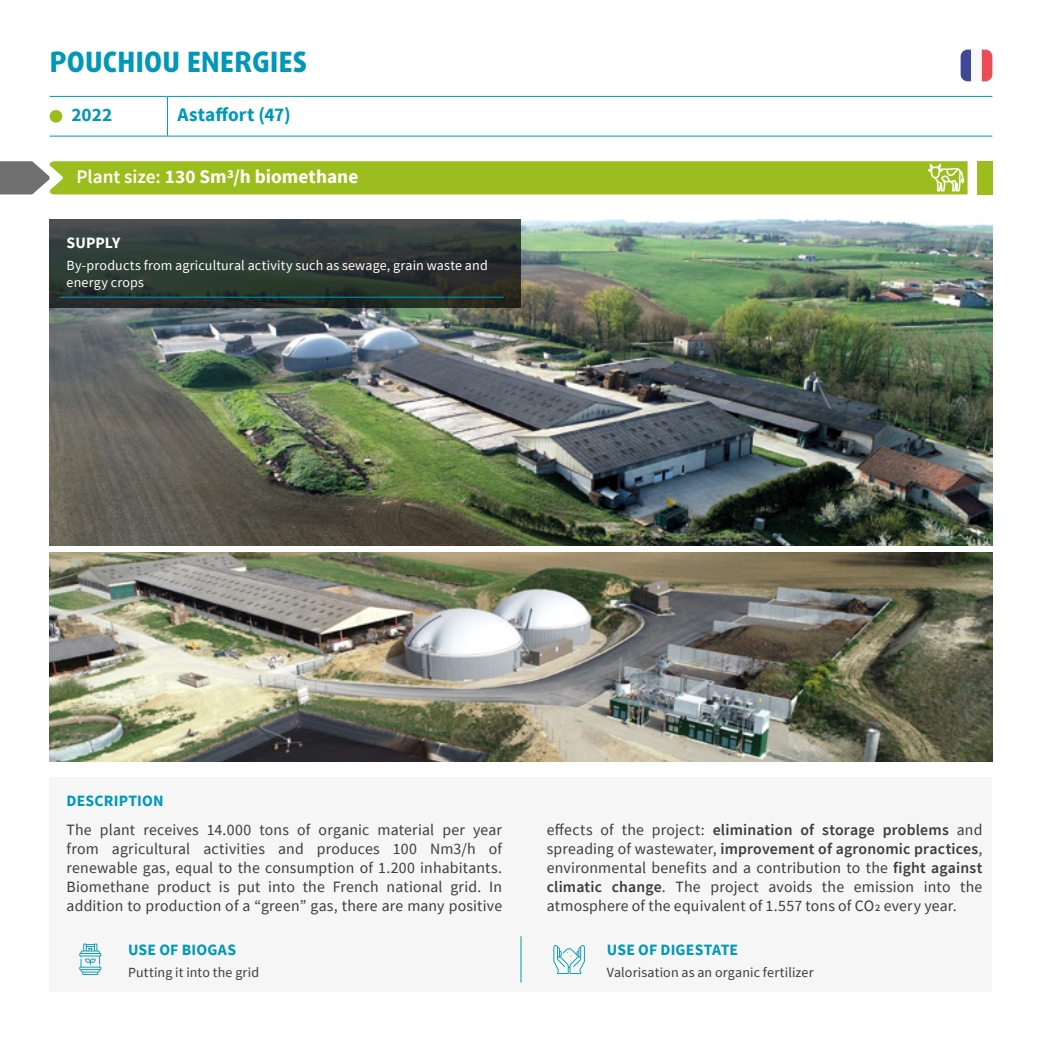
<style>
.page{position:relative;width:1042px;height:1042px;background:#fff}
.page>*{position:absolute;margin:0;border:0;box-sizing:border-box;transform-origin:0 0}
.t1{font:800 28px "Daxline OT";letter-spacing:.01em;color:#0098b6}
.body{font:700 19.25px "Source Sans Pro";letter-spacing:.005em;color:#fff}
.t2{font:700 19.25px "Source Sans Pro";letter-spacing:.005em;color:#0098b6}
.t3{font:15.75px/18.9px "Source Sans Pro";letter-spacing:.01em;color:#3c3c3b;text-align:justify}
.body-2{font:700 15.75px "Source Sans Pro";letter-spacing:.015em;color:#0098b6}
.body-3{font:700 15.75px "Source Sans Pro";letter-spacing:.005em;color:#fff}
.t4{font:14px/16.8px "Source Sans Pro";letter-spacing:.01em;color:#fff}
.t5{font:14px "Source Sans Pro";letter-spacing:.01em;color:#3c3c3b}
.s1{font-weight:600}
</style>
<div class="page">
<div style="left:977px;top:161px;width:15px;height:33px;background:#9bbe1e"></div>
<img style="left:50px;top:219px;width:942px;height:327px">
<svg style="left:50px;top:219px;width:471px;height:88px;background:#303935"></svg>
<hr style="left:60px;top:297px;width:444px;height:1px;background:#0098b6">
<hr style="left:50px;top:96px;width:117px;height:1px;background:#0098b6">
<hr style="left:167px;top:96px;width:825px;height:1px;background:#0098b6">
<hr style="left:167px;top:97px;width:1px;height:39px;background:#0098b6">
<hr style="left:50px;top:136px;width:117px;height:1px;background:#0098b6">
<hr style="left:167px;top:136px;width:825px;height:1px;background:#0098b6">
<div style="left:50px;top:110px;width:12px;height:13px;background:#9bbe1e;border-radius:50%"></div>
<div style="left:50px;top:777px;width:942px;height:215px;background:#f7f6f7"></div>
<svg style="left:520px;top:936px;width:1px;height:46px"></svg>
<svg style="left:79px;top:943px;width:22px;height:32px"></svg>
<svg style="left:553px;top:945px;width:32px;height:29px"></svg>
<svg style="left:960px;top:50px;width:11px;height:31px"></svg>
<div style="left:971px;top:50px;width:11px;height:31px;background:#f8f8f8"></div>
<svg style="left:982px;top:50px;width:10px;height:31px"></svg>
<img style="left:50px;top:552px;width:942px;height:209px">
<svg style="left:0;top:161px;width:967px;height:33px;background:#9cbc29"></svg>
<p class="t1" style="left:50px;top:43px;width:259px">POUCHIOU ENERGIES</p>
<p class="t2" style="left:71px;top:102px;width:42px">2022</p>
<p class="t2" style="left:177px;top:101px;width:115px">Astaffort (47)</p>
<p class="body" style="left:77px;top:164px;width:283px"><span class="s1">Plant size:</span> 130 Sm3/h biomethane</p>
<p class="body-3" style="left:67px;top:232px;width:56px">SUPPLY</p>
<p class="t4" style="left:67px;top:257px;width:423px">By-products from agricultural activity such as sewage, grain waste and energy crops</p>
<p class="body-2" style="left:67px;top:790px;width:99px">DESCRIPTION</p>
<p class="t3" style="left:67px;top:820px;width:437px">The plant receives 14.000 tons of organic material per year from agricultural activities and produces 100 Nm3/h of renewable gas, equal to the consumption of 1.200 inhabitants.<br>Biomethane product is put into the French national grid. In addition to production of a “green” gas, there are many positive</p>
<p class="t3" style="left:547px;top:820px;width:437px">effects of the project: <span class="s1">elimination of storage problems</span> and spreading of wastewater, <span class="s1">improvement of agronomic practices</span>, environmental benefits and a contribution to the <span class="s1">fight against climatic change</span>. The project avoids the emission into the atmosphere of the equivalent of 1.557 tons of CO2 every year.</p>
<p class="body-2" style="left:128px;top:939px;width:110px">USE OF BIOGAS</p>
<p class="body-2" style="left:607px;top:939px;width:133px">USE OF DIGESTATE</p>
<p class="t5" style="left:128px;top:964px;width:133px">Putting it into the grid</p>
<p class="t5" style="left:607px;top:964px;width:208px">Valorisation as an organic fertilizer</p>
</div>
